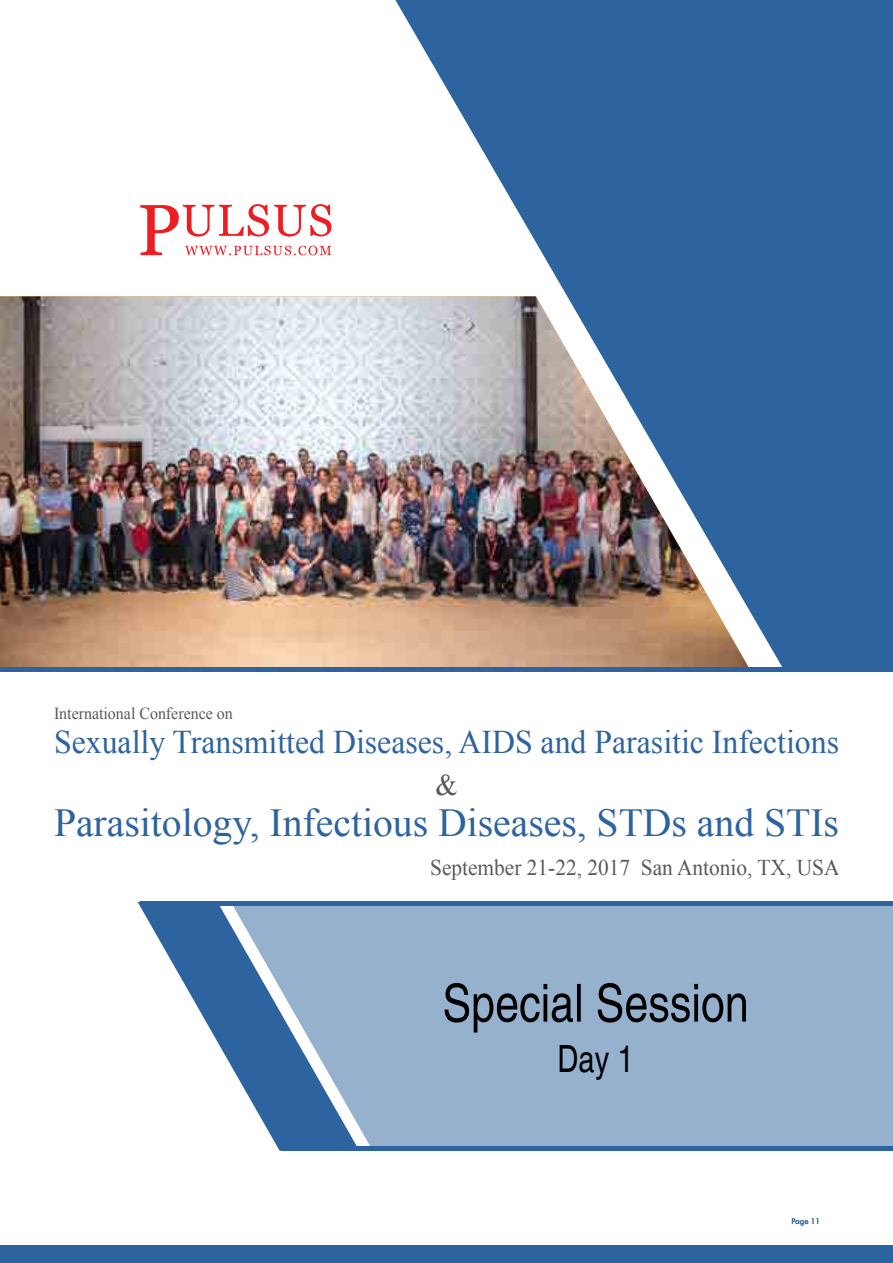
<style>
.page{position:relative;width:893px;height:1263px;background:#fff}
.page>*{position:absolute;margin:0;border:0;box-sizing:border-box;transform-origin:0 0}
.t1{font:condensed 52.5px "Helvetica";color:#000}
.t2{font:39.6px "Times New Roman";color:#2d639e}
.t3{font:condensed 37.5px "Helvetica";color:#000;scale:.95 1}
.t4{font:33px "Times New Roman";color:#2d639e;scale:.96 1}
.t5{font:30px "Times New Roman";color:#58595b;scale:.95 1}
.t6{font:22.5px "Times New Roman";color:#58595b;scale:.95 1}
.t7{font:16.8px "Times New Roman";color:#58595b;scale:.95 1}
.t8{font:9px "Tw Cen";letter-spacing:-.02em;color:#2d639e;scale:.95 1}
</style>
<div class="page">
<div style="left:359px;top:906px;width:534px;height:240px;background:#96b1ce"></div>
<svg style="left:138px;top:902px;width:221px;height:248px"></svg>
<hr style="left:140px;top:902px;width:753px;height:4px;background:#2d639e">
<hr style="left:281px;top:1146px;width:612px;height:4px;background:#2d639e">
<svg style="left:395px;top:0;width:498px;height:668px;background:#4877aa"></svg>
<img style="left:0;top:296px;width:749px;height:372px">
<hr style="left:0;top:668px;width:893px;height:4px;background:#2d639e">
<div style="left:0;top:1246px;width:893px;height:17px;background:#2d639e"></div>
<svg style="left:140px;top:204px;width:191px;height:51px"></svg>
<p class="t7" style="left:54px;top:702px;width:190px">International Conference on</p>
<p class="t4" style="left:54px;top:719px;width:819px">Sexually Transmitted Diseases, AIDS and Parasitic Infections</p>
<p class="t5" style="left:435px;top:765px;width:25px">&amp;</p>
<p class="t2" style="left:54px;top:796px;width:786px">Parasitology, Infectious Diseases, STDs and STIs</p>
<p class="t6" style="left:430px;top:852px;width:432px">September 21-22, 2017 San Antonio, TX, USA</p>
<h1 class="t1" style="left:442px;top:972px;width:308px">Special Session</h1>
<p class="t3" style="left:557px;top:1037px;width:82px">Day 1</p>
<p class="t8" style="left:792px;top:1215px;width:32px">Page 11</p>
</div>
